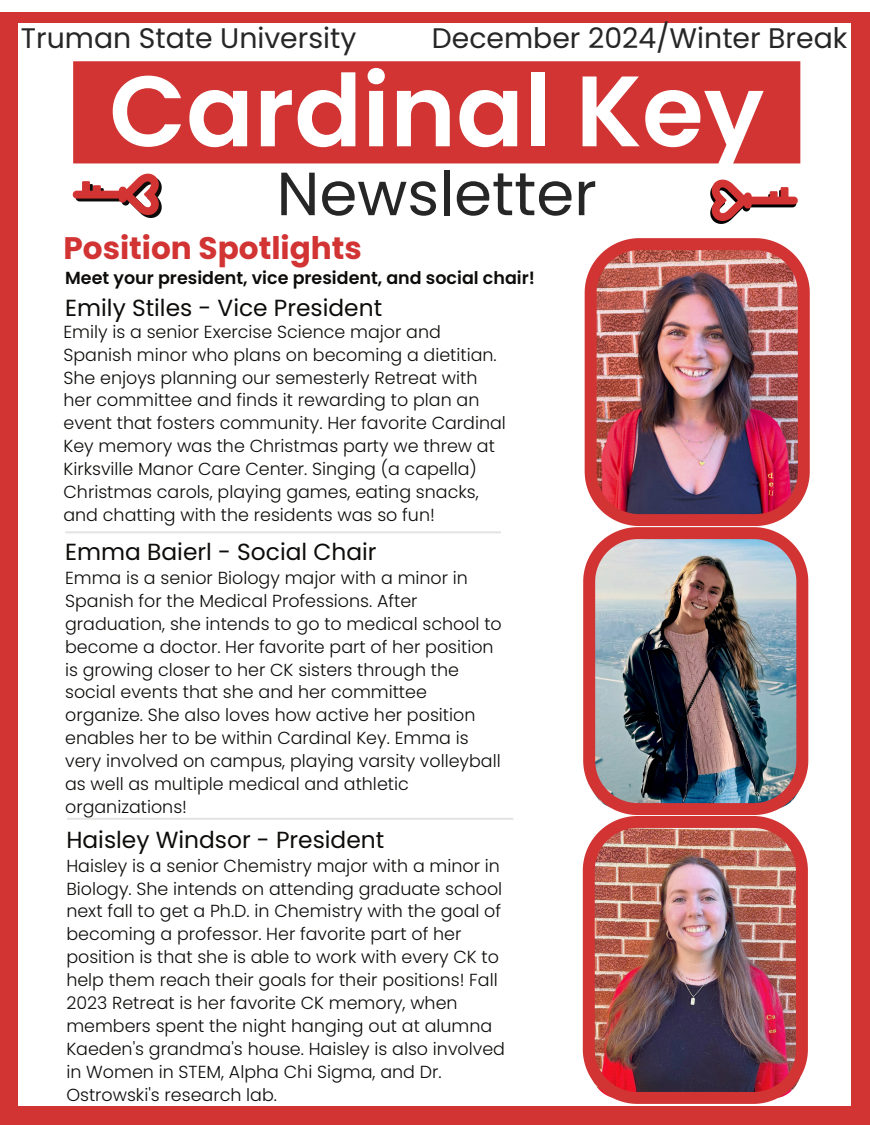
<style>
.page{position:relative;width:870px;height:1125px;background:#fff}
.page>*{position:absolute;margin:0;border:0;box-sizing:border-box;transform-origin:0 0}
.t1{font:600 100px "Poppins";color:#fff}
.t2{font:60.88px "Poppins";color:#262626}
.t3{font:700 31.12px "Poppins";color:#d23333}
.t4{font:28.25px "Poppins";color:#262626}
.t5{font:23.25px "Poppins";color:#0d0c0a}
.t6{font:300 17.5px/22.9px "Poppins";color:#0d0c0a}
.t7{font:600 17.5px "Poppins";color:#0d0c0a}
</style>
<div class="page">
<div style="left:0;top:13px;width:869px;height:1112px;background:#d23333"></div>
<div style="left:19px;top:23px;width:832px;height:1083px;background:#fff"></div>
<hr style="left:65px;top:531px;width:435px;height:2px;background:#e4e4e3">
<svg style="left:72px;top:173px;width:90px;height:45px"></svg>
<svg style="left:710px;top:179px;width:87px;height:45px"></svg>
<div style="left:73px;top:61px;width:726px;height:102px;background:#d23333"></div>
<hr style="left:67px;top:818px;width:446px;height:2px;background:#e4e4e3">
<img style="left:584px;top:238px;width:226px;height:287px">
<img style="left:583px;top:525px;width:226px;height:289px">
<img style="left:582px;top:814px;width:226px;height:290px">
<h3 class="t4" style="left:21px;top:22px;width:337px">Truman State University</h3>
<h3 class="t4" style="left:431px;top:22px;width:417px">December 2024/Winter Break</h3>
<h1 class="t1" style="left:109px;top:53px;width:656px">Cardinal Key</h1>
<h2 class="t2" style="left:276px;top:159px;width:321px">Newsletter</h2>
<h3 class="t3" style="left:63px;top:230px;width:300px">Position Spotlights</h3>
<p class="t7" style="left:65px;top:268px;width:471px">Meet your president, vice president, and social chair!</p>
<h3 class="t5" style="left:65px;top:295px;width:318px">Emily Stiles - Vice President</h3>
<p class="t6" style="left:63px;top:320px;width:443px">Emily is a senior Exercise Science major and Spanish minor who plans on becoming a dietitian.<br>She enjoys planning our semesterly Retreat with her committee and finds it rewarding to plan an event that fosters community. Her favorite Cardinal Key memory was the Christmas party we threw at Kirksville Manor Care Center. Singing (a capella)<br>Christmas carols, playing games, eating snacks, and chatting with the residents was so fun!</p>
<h3 class="t5" style="left:65px;top:539px;width:313px">Emma Baierl - Social Chair</h3>
<p class="t6" style="left:65px;top:566px;width:438px">Emma is a senior Biology major with a minor in Spanish for the Medical Professions. After graduation, she intends to go to medical school to become a doctor. Her favorite part of her position is growing closer to her CK sisters through the social events that she and her committee organize. She also loves how active her position enables her to be within Cardinal Key. Emma is very involved on campus, playing varsity volleyball as well as multiple medical and athletic organizations!</p>
<h3 class="t5" style="left:66px;top:827px;width:319px">Haisley Windsor - President</h3>
<p class="t6" style="left:66px;top:854px;width:440px">Haisley is a senior Chemistry major with a minor in Biology. She intends on attending graduate school next fall to get a Ph.D. in Chemistry with the goal of becoming a professor. Her favorite part of her position is that she is able to work with every CK to help them reach their goals for their positions! Fall 2023 Retreat is her favorite CK memory, when members spent the night hanging out at alumna Kaeden's grandma's house. Haisley is also involved in Women in STEM, Alpha Chi Sigma, and Dr.<br>Ostrowski's research lab.</p>
</div>
